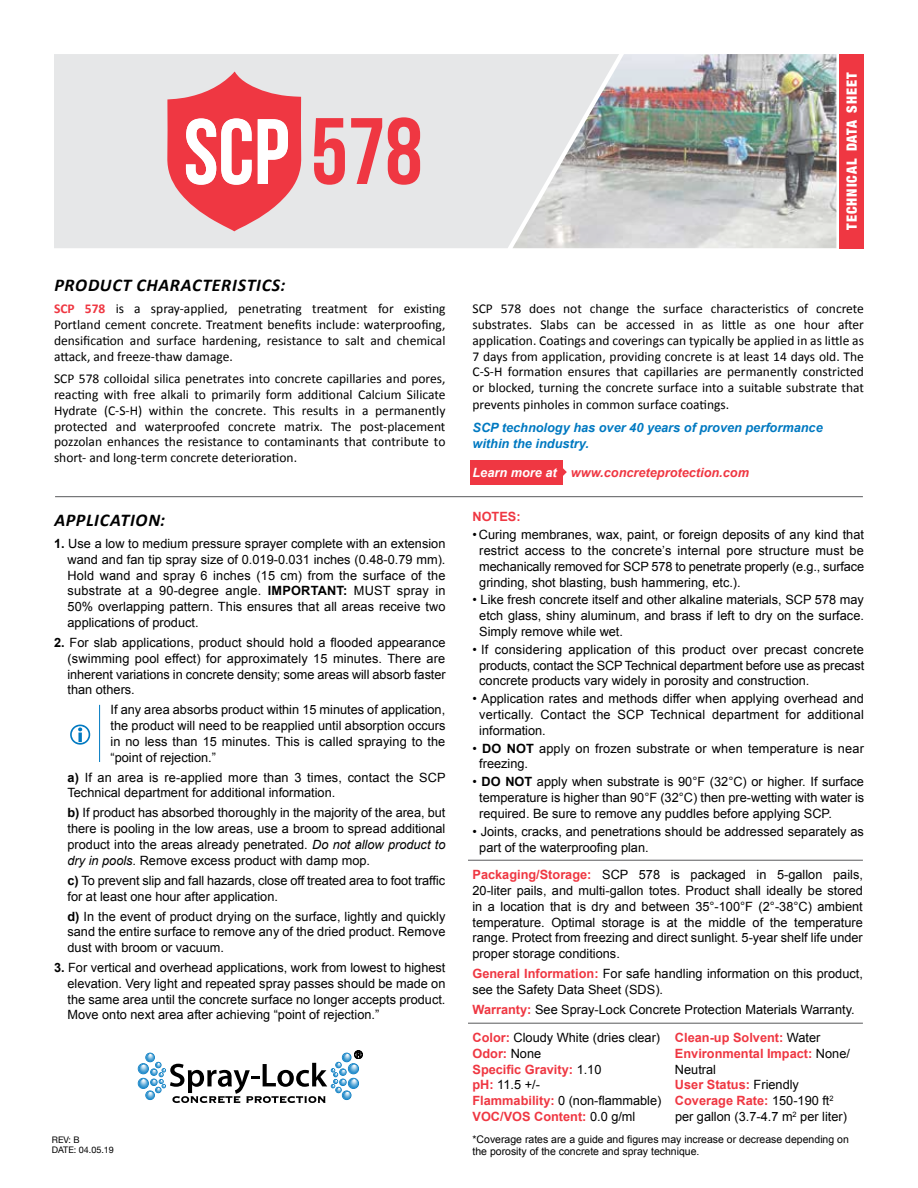
<style>
.page{position:relative;width:918px;height:1188px;background:#fff}
.page>*{position:absolute;margin:0;border:0;box-sizing:border-box;transform-origin:0 0}
.t1{font:italic 700 18px "Calibri";letter-spacing:.035em;color:#000}
.t2{font:900 condensed 14.1px "Helvetica Neue";letter-spacing:.07em;color:#fff}
.t3{font:13.5px/15.8px "Calibri";color:#000;text-align:justify}
.t4{font:12.75px/15.8px "Arial";color:#000;text-align:justify}
.t5{font:italic 700 12.75px/15.8px "Arial";color:#0079c1}
.t6{font:italic 700 12.75px "Arial";color:#ef3742}
.t7{font:700 12.75px "Arial";color:#ef3742}
.t8{font:10.5px/12.6px "Arial";color:#000}
.t9{font:9px/10.5px "Helvetica Neue";color:#000}
.s1{font-weight:700;color:#ef3742}
.s2{font-weight:700}
.s3{font-style:italic}
.s4{color:#fff}
</style>
<div class="page">
<div style="left:470px;top:460px;width:92px;height:24px;background:#ef3742"></div>
<svg style="left:562px;top:468px;width:5px;height:9px"></svg>
<hr style="left:55px;top:496px;width:808px;height:1px;background:#58595b">
<svg style="left:70px;top:725px;width:20px;height:20px"></svg>
<hr style="left:99px;top:705px;width:1px;height:57px;background:#0079c1">
<img style="left:619px;top:54px;width:217px;height:194px">
<div style="left:840px;top:54px;width:24px;height:194px;background:#ef3742"></div>
<svg style="left:54px;top:54px;width:565px;height:194px;background:#e1e2e3"></svg>
<svg style="left:167px;top:72px;width:134px;height:159px"></svg>
<svg style="left:314px;top:118px;width:31px;height:67px;background:#eb767e"></svg>
<svg style="left:351px;top:118px;width:31px;height:66px;background:#e99ba0"></svg>
<svg style="left:388px;top:117px;width:32px;height:68px;background:#ec6d75"></svg>
<svg style="left:138px;top:1051px;width:225px;height:52px"></svg>
<hr style="left:468px;top:860px;width:395px;height:1px;background:#58595b">
<hr style="left:468px;top:1023px;width:395px;height:1px;background:#58595b">
<h1 class="t1" style="left:54px;top:274px;width:232px">PRODUCT CHARACTERISTICS:</h1>
<p class="t3" style="left:54px;top:301px;width:393px"><span class="s1">SCP 578</span> is a spray-applied, penetrating treatment for existing Portland cement concrete. Treatment benefits include: waterproofing, densification and surface hardening, resistance to salt and chemical attack, and freeze-thaw damage.</p>
<p class="t3" style="left:54px;top:371px;width:393px">SCP 578 colloidal silica penetrates into concrete capillaries and pores, reacting with free alkali to primarily form additional Calcium Silicate Hydrate (C-S-H) within the concrete. This results in a permanently protected and waterproofed concrete matrix. The post-placement pozzolan enhances the resistance to contaminants that contribute to short- and long-term concrete deterioration.</p>
<h1 class="t1" style="left:54px;top:508px;width:112px">APPLICATION:</h1>
<p class="t4" style="left:68px;top:536px;width:380px;text-indent:-14px"><span class="s2">1.</span> Use a low to medium pressure sprayer complete with an extension wand and fan tip spray size of 0.019-0.031 inches (0.48-0.79 mm).<br>Hold wand and spray 6 inches (15 cm) from the surface of the substrate at a 90-degree angle. <span class="s2">IMPORTANT:</span> MUST spray in 50% overlapping pattern. This ensures that all areas receive two applications of product.</p>
<p class="t4" style="left:68px;top:635px;width:380px;text-indent:-14px"><span class="s2">2.</span> For slab applications, product should hold a flooded appearance (swimming pool effect) for approximately 15 minutes. There are inherent variations in concrete density; some areas will absorb faster than others.</p>
<p class="t4" style="left:110px;top:702px;width:337px">If any area absorbs product within 15 minutes of application, the product will need to be reapplied until absorption occurs in no less than 15 minutes. This is called spraying to the “point of rejection.”</p>
<p class="t4" style="left:68px;top:769px;width:380px"><span class="s2">a)</span> If an area is re-applied more than 3 times, contact the SCP<br>Technical department for additional information.</p>
<p class="t4" style="left:68px;top:805px;width:379px"><span class="s2">b)</span> If product has absorbed thoroughly in the majority of the area, but there is pooling in the low areas, use a broom to spread additional product into the areas already penetrated. <span class="s3">Do not allow product to dry in pools.</span> Remove excess product with damp mop.</p>
<p class="t4" style="left:68px;top:873px;width:379px"><span class="s2">c)</span> To prevent slip and fall hazards, close off treated area to foot traffic for at least one hour after application.</p>
<p class="t4" style="left:68px;top:908px;width:380px"><span class="s2">d)</span> In the event of product drying on the surface, lightly and quickly sand the entire surface to remove any of the dried product. Remove dust with broom or vacuum.</p>
<p class="t4" style="left:68px;top:960px;width:379px;text-indent:-14px"><span class="s2">3.</span> For vertical and overhead applications, work from lowest to highest elevation. Very light and repeated spray passes should be made on the same area until the concrete surface no longer accepts product.<br>Move onto next area after achieving “point of rejection.”</p>
<p class="t9" style="left:52px;top:1135px;width:64px">REV: B<br>DATE: 04.05.19</p>
<p class="t2" style="left:840px;top:230px;width:159px;rotate:-90deg">technical data sheet</p>
<p class="t3" style="left:472px;top:301px;width:393px">SCP 578 does not change the surface characteristics of concrete substrates. Slabs can be accessed in as little as one hour after application. Coatings and coverings can typically be applied in as little as 7 days from application, providing concrete is at least 14 days old. The C-S-H formation ensures that capillaries are permanently constricted or blocked, turning the concrete surface into a suitable substrate that</p>
<p class="t3" style="left:472px;top:397px;width:258px">prevents pinholes in common surface coatings.</p>
<p class="t5" style="left:472px;top:420px;width:352px">SCP technology has over 40 years of proven performance within the industry.</p>
<p class="t6" style="left:472px;top:464px;width:278px"><span class="s4">Learn more at</span> www.concreteprotection.com</p>
<p class="t7" style="left:473px;top:508px;width:50px">NOTES:</p>
<p class="t4" style="left:479px;top:527px;width:386px;text-indent:-7px">• Curing membranes, wax, paint, or foreign deposits of any kind that restrict access to the concrete’s internal pore structure must be mechanically removed for SCP 578 to penetrate properly (e.g., surface grinding, shot blasting, bush hammering, etc.).</p>
<p class="t4" style="left:479px;top:592px;width:386px;text-indent:-7px">• Like fresh concrete itself and other alkaline materials, SCP 578 may etch glass, shiny aluminum, and brass if left to dry on the surface.<br>Simply remove while wet.</p>
<p class="t4" style="left:479px;top:642px;width:386px;text-indent:-7px">• If considering application of this product over precast concrete products, contact the SCP Technical department before use as precast concrete products vary widely in porosity and construction.</p>
<p class="t4" style="left:479px;top:691px;width:386px;text-indent:-7px">• Application rates and methods differ when applying overhead and vertically. Contact the SCP Technical department for additional information.</p>
<p class="t4" style="left:479px;top:741px;width:386px;text-indent:-7px">• <span class="s2">DO NOT</span> apply on frozen substrate or when temperature is near freezing.</p>
<p class="t4" style="left:479px;top:774px;width:386px;text-indent:-7px">• <span class="s2">DO NOT</span> apply when substrate is 90°F (32°C) or higher. If surface temperature is higher than 90°F (32°C) then pre-wetting with water is required. Be sure to remove any puddles before applying SCP.</p>
<p class="t4" style="left:479px;top:824px;width:386px;text-indent:-7px">• Joints, cracks, and penetrations should be addressed separately as part of the waterproofing plan.</p>
<p class="t4" style="left:472px;top:867px;width:392px"><span class="s1">Packaging/Storage:</span> SCP 578 is packaged in 5-gallon pails, 20-liter pails, and multi-gallon totes. Product shall ideally be stored in a location that is dry and between 35°-100°F (2°-38°C) ambient temperature. Optimal storage is at the middle of the temperature range. Protect from freezing and direct sunlight. 5-year shelf life under proper storage conditions.</p>
<p class="t4" style="left:472px;top:966px;width:392px"><span class="s1">General Information:</span> For safe handling information on this product, see the Safety Data Sheet (SDS).</p>
<p class="t4" style="left:472px;top:1002px;width:384px"><span class="s1">Warranty:</span> See Spray-Lock Concrete Protection Materials Warranty.</p>
<p class="t4" style="left:472px;top:1030px;width:190px;text-align:left"><span class="s1">Color:</span> Cloudy White (dries clear)<br><span class="s1">Odor:</span> None<br><span class="s1">Specific Gravity:</span> 1.10<br><span class="s1">pH:</span> 11.5 +/-<br><span class="s1">Flammability:</span> 0 (non-flammable)<br><span class="s1">VOC/VOS Content:</span> 0.0 g/ml</p>
<p class="t4" style="left:675px;top:1030px;width:177px;text-align:left"><span class="s1">Clean-up Solvent:</span> Water<br><span class="s1">Environmental Impact:</span> None/<br>Neutral<br><span class="s1">User Status:</span> Friendly<br><span class="s1">Coverage Rate:</span> 150-190 ft<sup>2 </sup>per gallon (3.7-4.7 m<sup>2</sup> per liter)</p>
<p class="t8" style="left:472px;top:1133px;width:378px">*Coverage rates are a guide and figures may increase or decrease depending on the porosity of the concrete and spray technique.</p>
</div>
